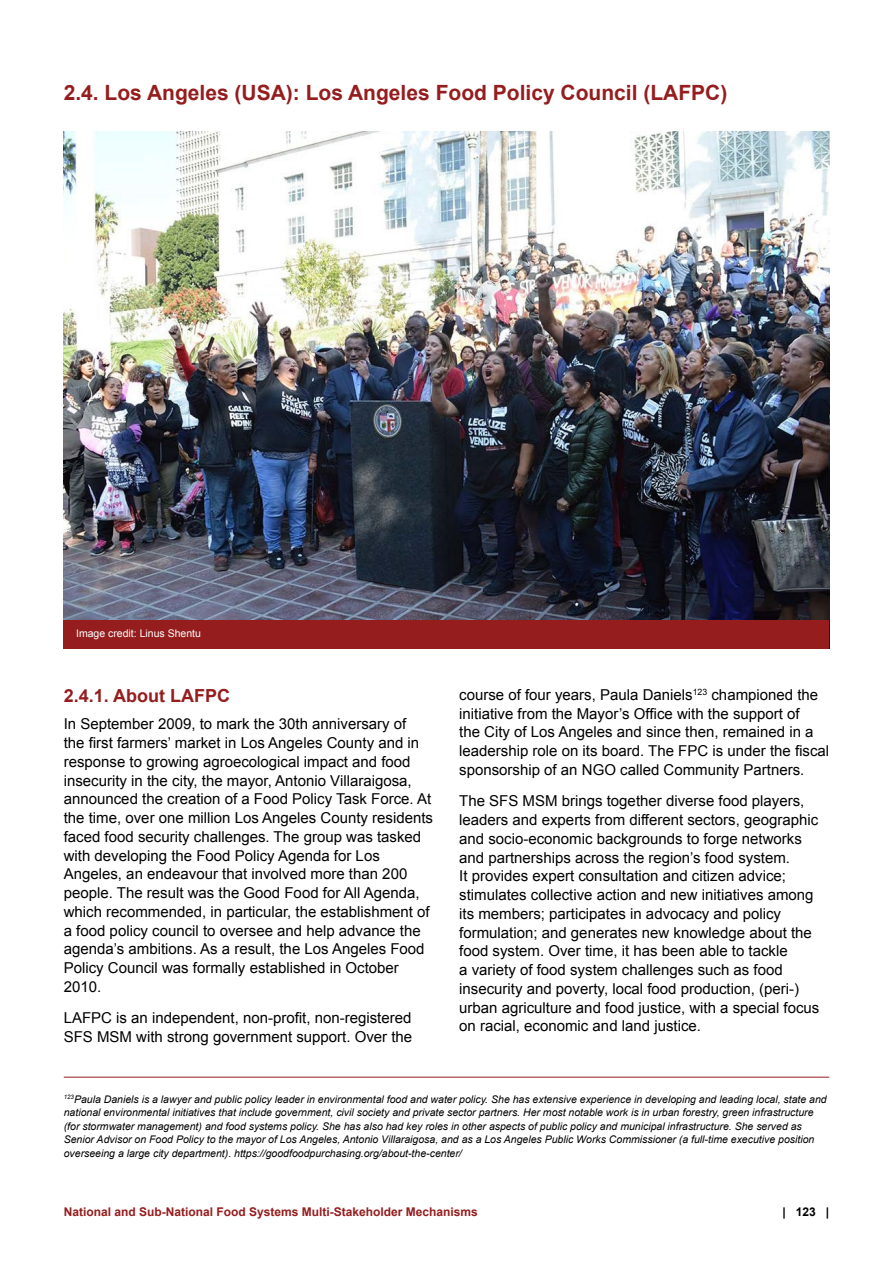
<style>
.page{position:relative;width:893px;height:1263px;background:#fff}
.page>*{position:absolute;margin:0;border:0;box-sizing:border-box;transform-origin:0 0}
.t1{font:700 21px "Arial";color:#951d1e}
.t2{font:700 18px "Arial";color:#951d1e}
.t3{font:15px/18.8px "Arial";color:#000}
.t4{font:700 12px "Arial";color:#951d1e}
.t5{font:700 12px "Arial";color:#000}
.t6{font:italic 10.5px/13.5px "Arial";color:#000}
.t7{font:10.5px "Arial";color:#fff}
</style>
<div class="page">
<img style="left:64px;top:131px;width:765px;height:489px">
<hr style="left:64px;top:1077px;width:765px;height:1px;background:#951d1e">
<div style="left:64px;top:620px;width:765px;height:28px;background:#951d1e"></div>
<h1 class="t1" style="left:64px;top:79px;width:665px">2.4. Los Angeles (USA): Los Angeles Food Policy Council (LAFPC)</h1>
<p class="t7" style="left:76px;top:627px;width:126px">Image credit: Linus Shentu</p>
<p class="t2" style="left:64px;top:684px;width:168px">2.4.1. About LAFPC</p>
<p class="t3" style="left:64px;top:715px;width:371px">In September 2009, to mark the 30th anniversary of<br>the first farmers’ market in Los Angeles County and in response to growing agroecological impact and food insecurity in the city, the mayor, Antonio Villaraigosa, announced the creation of a Food Policy Task Force. At the time, over one million Los Angeles County residents faced food security challenges. The group was tasked with developing the Food Policy Agenda for Los Angeles, an endeavour that involved more than 200 people. The result was the Good Food for All Agenda, which recommended, in particular, the establishment of a food policy council to oversee and help advance the agenda’s ambitions. As a result, the Los Angeles Food Policy Council was formally established in October 2010.</p>
<p class="t3" style="left:64px;top:1009px;width:350px">LAFPC is an independent, non-profit, non-registered<br>SFS MSM with strong government support. Over the</p>
<p class="t3" style="left:459px;top:685px;width:371px">course of four years, Paula Daniels<sup>123</sup> championed the initiative from the Mayor’s Office with the support of<br>the City of Los Angeles and since then, remained in a leadership role on its board. The FPC is under the fiscal sponsorship of an NGO called Community Partners.</p>
<p class="t3" style="left:459px;top:792px;width:362px">The SFS MSM brings together diverse food players, leaders and experts from different sectors, geographic and socio-economic backgrounds to forge networks and partnerships across the region’s food system.<br>It provides expert consultation and citizen advice; stimulates collective action and new initiatives among its members; participates in advocacy and policy formulation; and generates new knowledge about the food system. Over time, it has been able to tackle<br>a variety of food system challenges such as food insecurity and poverty, local food production, (peri-) urban agriculture and food justice, with a special focus on racial, economic and land justice.</p>
<p class="t6" style="left:64px;top:1092px;width:764px"><sup>123</sup>Paula Daniels is a lawyer and public policy leader in environmental food and water policy. She has extensive experience in developing and leading local, state and national environmental initiatives that include government, civil society and private sector partners. Her most notable work is in urban forestry, green infrastructure (for stormwater management) and food systems policy. She has also had key roles in other aspects of public policy and municipal infrastructure. She served as Senior Advisor on Food Policy to the mayor of Los Angeles, Antonio Villaraigosa, and as a Los Angeles Public Works Commissioner (a full-time executive position overseeing a large city department). https://goodfoodpurchasing.org/about-the-center/</p>
<p class="t4" style="left:64px;top:1204px;width:416px">National and Sub-National Food Systems Multi-Stakeholder Mechanisms</p>
<p class="t5" style="left:782px;top:1204px;width:48px">| 123 |</p>
</div>
